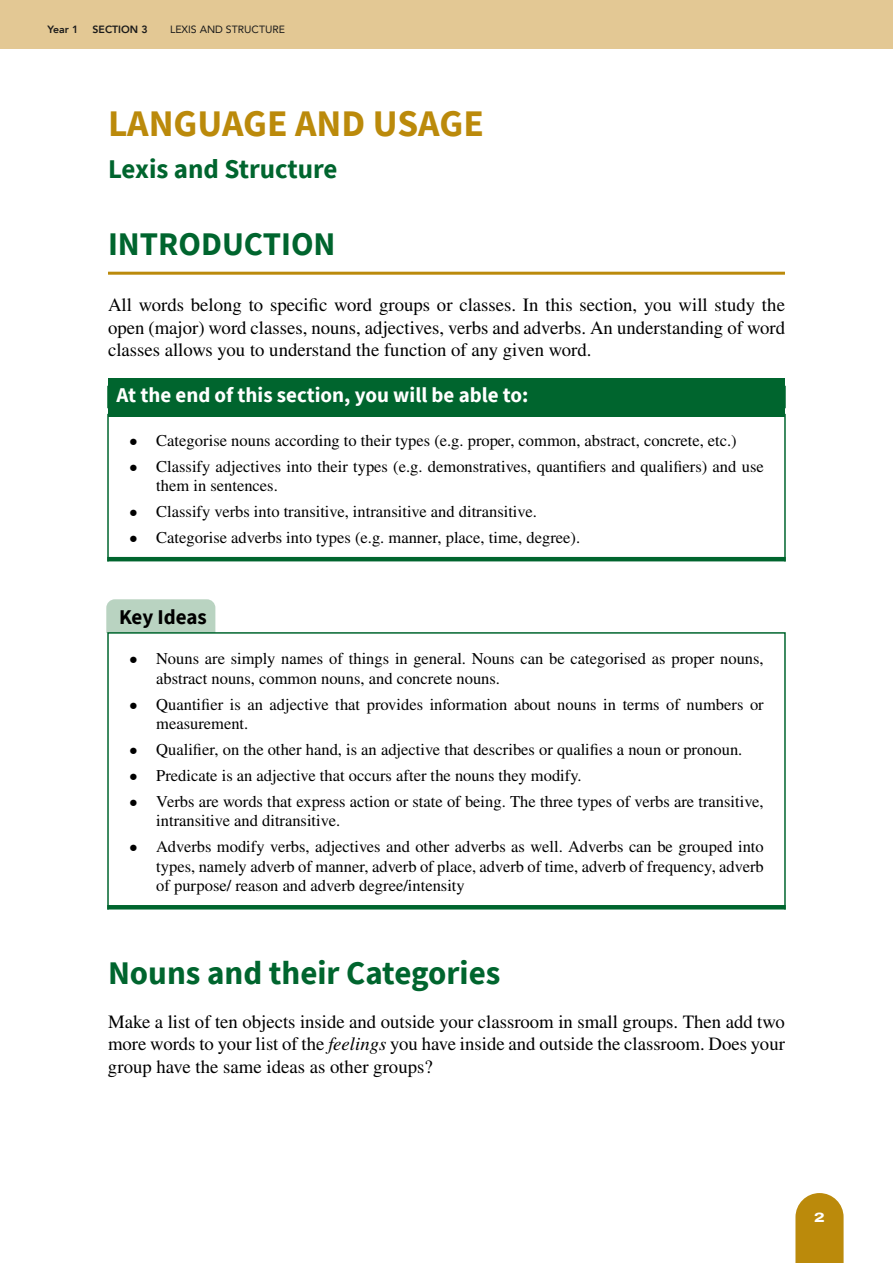
<style>
.page{position:relative;width:893px;height:1263px;background:#fff}
.page>*{position:absolute;margin:0;border:0;box-sizing:border-box;transform-origin:0 0}
.t1{font:700 37.5px "Source Sans Pro";color:#bb8a0b}
.t2{font:700 33px "Source Sans Pro";color:#00652e}
.t3{font:700 27px "Source Sans Pro";color:#00652e}
.t4{font:700 21px "Source Sans Pro";color:#fff}
.t5{font:700 21px "Source Sans Pro";letter-spacing:-.005em;color:#000}
.t6{font:18.75px/22.5px "STIX General";color:#000;text-align:justify}
.t7{font:16.5px/19.5px "STIX General";color:#000}
.t8{font:800 13.5px "Archivo Expanded";color:#fff}
.t9{font:10.5px "Avenir";color:#1a1a1a}
.t10{font:800 10.5px "Avenir";color:#1a1a1a}
.s1{font-style:italic}
</style>
<div class="page">
<div style="left:0;top:0;width:893px;height:49px;background:#e3c894"></div>
<svg style="left:795px;top:1193px;width:49px;height:70px"></svg>
<hr style="left:108px;top:272px;width:677px;height:3px;background:#bb8a0b">
<div style="left:108px;top:378px;width:677px;height:38px;background:#00652e"></div>
<div style="left:107px;top:414px;width:679px;height:148px;border:2px solid #00652e"></div>
<hr style="left:107px;top:557px;width:679px;height:4px;background:#00652e">
<div style="left:106px;top:599px;width:109px;height:34px;background:#b9d3c1"></div>
<div style="left:107px;top:632px;width:679px;height:278px;border:2px solid #00652e"></div>
<hr style="left:107px;top:905px;width:679px;height:4px;background:#00652e">
<p class="t10" style="left:48px;top:21px;width:32px">Year 1</p>
<p class="t10" style="left:93px;top:21px;width:57px">SECTION 3</p>
<p class="t9" style="left:170px;top:21px;width:116px">LEXIS AND STRUCTURE</p>
<h1 class="t1" style="left:108px;top:98px;width:377px">LANGUAGE AND USAGE</h1>
<h3 class="t3" style="left:108px;top:150px;width:231px">Lexis and Structure</h3>
<h2 class="t2" style="left:108px;top:221px;width:229px">INTRODUCTION</h2>
<p class="t6" style="left:108px;top:294px;width:678px">All words belong to specific word groups or classes. In this section, you will study the open (major) word classes, nouns, adjectives, verbs and adverbs. An understanding of word classes allows you to understand the function of any given word.</p>
<p class="t4" style="left:117px;top:381px;width:413px">At the end of this section, you will be able to:</p>
<p class="t7" style="left:129px;top:431px;width:609px">• Categorise nouns according to their types (e.g. proper, common, abstract, concrete, etc.)</p>
<p class="t7" style="left:156px;top:457px;width:609px;text-indent:-27px">• Classify adjectives into their types (e.g. demonstratives, quantifiers and qualifiers) and use them in sentences.</p>
<p class="t7" style="left:129px;top:503px;width:409px">• Classify verbs into transitive, intransitive and ditransitive.</p>
<p class="t7" style="left:129px;top:529px;width:452px">• Categorise adverbs into types (e.g. manner, place, time, degree).</p>
<p class="t5" style="left:119px;top:602px;width:89px">Key Ideas</p>
<p class="t7" style="left:156px;top:650px;width:609px;text-indent:-27px">• Nouns are simply names of things in general. Nouns can be categorised as proper nouns, abstract nouns, common nouns, and concrete nouns.</p>
<p class="t7" style="left:156px;top:695px;width:609px;text-indent:-27px">• Quantifier is an adjective that provides information about nouns in terms of numbers or measurement.</p>
<p class="t7" style="left:129px;top:740px;width:615px">• Qualifier, on the other hand, is an adjective that describes or qualifies a noun or pronoun.</p>
<p class="t7" style="left:129px;top:766px;width:454px">• Predicate is an adjective that occurs after the nouns they modify.</p>
<p class="t7" style="left:156px;top:792px;width:609px;text-indent:-27px">• Verbs are words that express action or state of being. The three types of verbs are transitive, intransitive and ditransitive.</p>
<p class="t7" style="left:156px;top:838px;width:609px;text-align:justify;text-indent:-27px">• Adverbs modify verbs, adjectives and other adverbs as well. Adverbs can be grouped into types, namely adverb of manner, adverb of place, adverb of time, adverb of frequency, adverb of purpose/ reason and adverb degree/intensity</p>
<h2 class="t2" style="left:108px;top:950px;width:394px">Nouns and their Categories</h2>
<p class="t6" style="left:108px;top:1011px;width:678px">Make a list of ten objects inside and outside your classroom in small groups. Then add two more words to your list of the <span class="s1">feelings</span> you have inside and outside the classroom. Does your group have the same ideas as other groups?</p>
<p class="t8" style="left:814px;top:1207px;width:12px">2</p>
</div>
